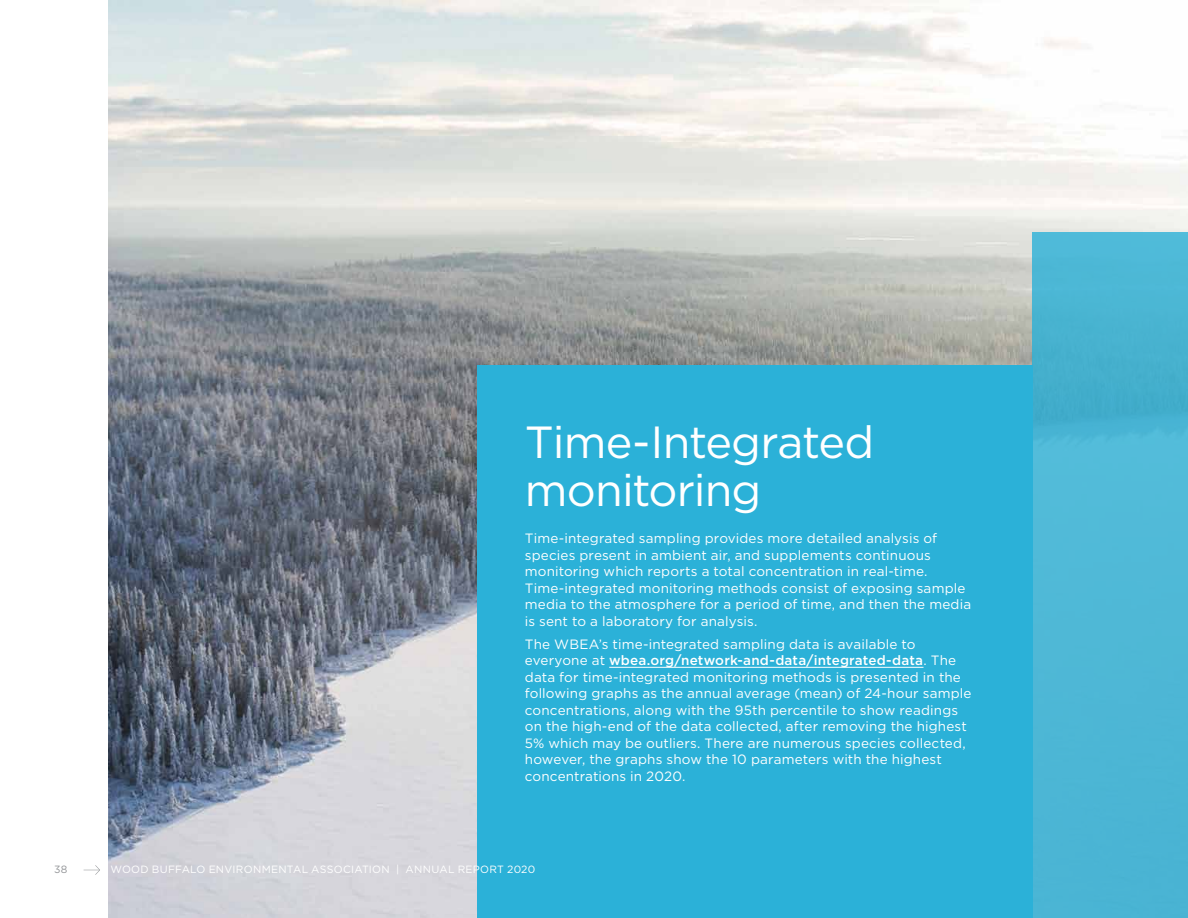
<style>
.page{position:relative;width:1188px;height:918px;background:#fff}
.page>*{position:absolute;margin:0;border:0;box-sizing:border-box;transform-origin:0 0}
.t1{font:45px/48px "Gotham HTF";letter-spacing:-.02em;color:#fff}
.t2{font:13.5px/16.5px "Gotham HTF";letter-spacing:.01em;color:#fff}
.t3{font:10.5px "Gotham HTF";letter-spacing:.025em;color:#fff}
.t4{font:10.5px "Gotham HTF";color:#939598}
.s1{font-weight:500}
</style>
<div class="page">
<img style="left:108px;top:0;width:1080px;height:918px">
<div style="left:477px;top:366px;width:556px;height:552px;background:#2bb1d8"></div>
<div style="left:1032px;top:232px;width:156px;height:686px;background:#4cb7d5"></div>
<hr style="left:609px;top:667px;width:315px;height:1px;background:#fff">
<svg style="left:84px;top:865px;width:16px;height:10px"></svg>
<h1 class="t1" style="left:525px;top:417px;width:351px">Time-Integrated monitoring</h1>
<p class="t2" style="left:525px;top:530px;width:448px">Time-integrated sampling provides more detailed analysis of species present in ambient air, and supplements continuous monitoring which reports a total concentration in real-time.<br>Time-integrated monitoring methods consist of exposing sample media to the atmosphere for a period of time, and then the media is sent to a laboratory for analysis.</p>
<p class="t2" style="left:525px;top:636px;width:448px">The WBEA’s time-integrated sampling data is available to everyone at <span class="s1">wbea.org/network-and-data/integrated-data</span>. The data for time-integrated monitoring methods is presented in the following graphs as the annual average (mean) of 24-hour sample concentrations, along with the 95th percentile to show readings on the high-end of the data collected, after removing the highest 5% which may be outliers. There are numerous species collected, however, the graphs show the 10 parameters with the highest concentrations in 2020.</p>
<p class="t4" style="left:54px;top:863px;width:15px">38</p>
<p class="t3" style="left:110px;top:863px;width:426px">WOOD BUFFALO ENVIRONMENTAL ASSOCIATION | ANNUAL REPORT 2020</p>
</div>
